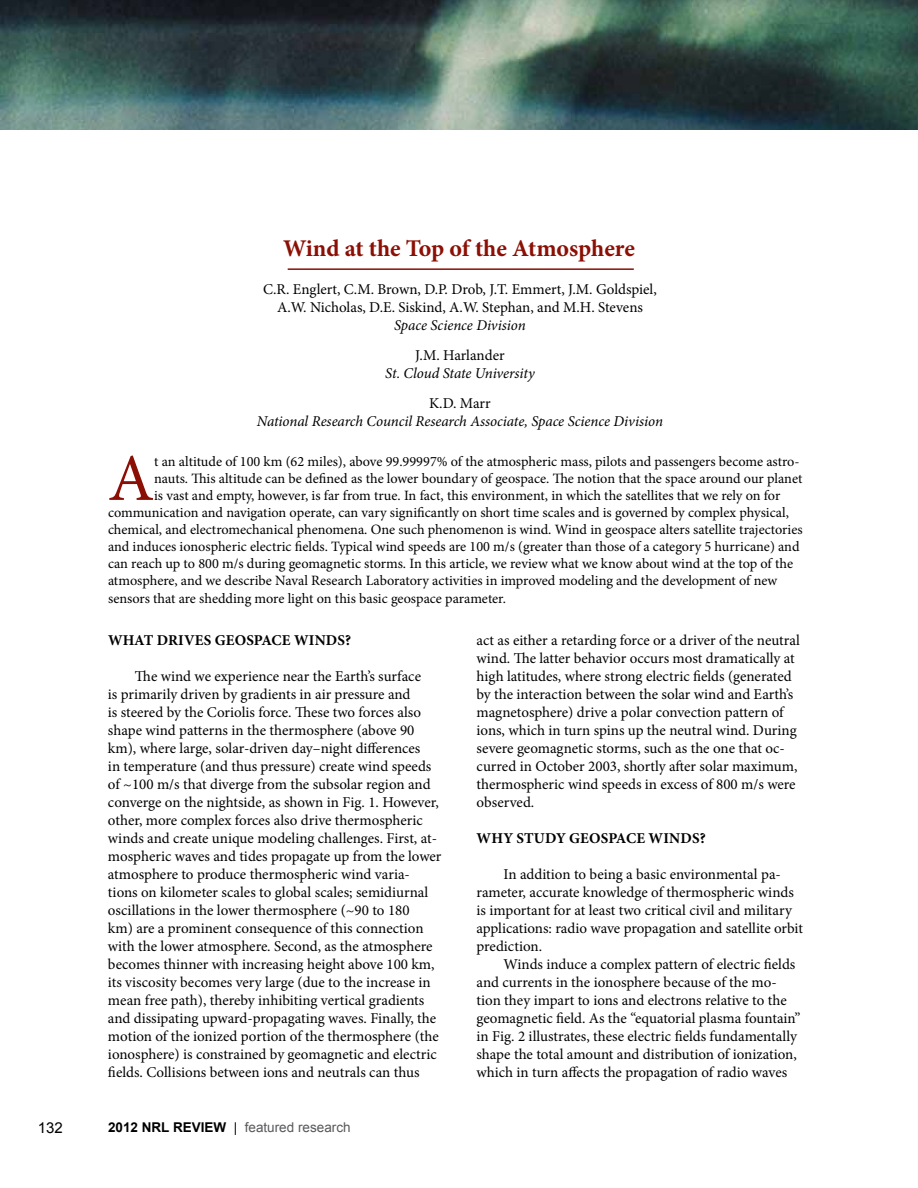
<style>
.page{position:relative;width:918px;height:1188px;background:#fff}
.page>*{position:absolute;margin:0;border:0;box-sizing:border-box;transform-origin:0 0}
.t1{font:66.9px "Minion Pro";color:#8b0f04}
.t2{font:700 24px "Minion Pro";letter-spacing:-.005em;color:#8b0f04}
.t3{font:15px/18px "Minion Pro";color:#000}
.t4{font:italic 15px "Minion Pro";letter-spacing:-.005em;color:#000}
.t5{font:700 15px "Minion Pro";letter-spacing:.01em;color:#000}
.t6{font:15px "Arial";color:#000}
.t7{font:14.25px "Minion Pro";color:#000}
.t8{font:13.5px "Arial";color:#58595b}
.s1{font-weight:700;color:#000}
.s2{color:#000}
</style>
<div class="page">
<hr style="left:288px;top:268px;width:346px;height:2px;background:#8b0f04">
<img style="left:1px;top:0;width:917px;height:130px">
<h2 class="t2" style="left:283px;top:232px;width:353px">WIND AT THE TOP OF THE ATMOSPHERE</h2>
<p class="t3" style="left:263px;top:280px;width:395px;text-align:center">C.R. Englert, C.M. Brown, D.P. Drob, J.T. Emmert, J.M. Goldspiel,<br>A.W. Nicholas, D.E. Siskind, A.W. Stephan, and M.H. Stevens</p>
<p class="t4" style="left:394px;top:315px;width:133px">Space Science Division</p>
<p class="t3" style="left:415px;top:346px;width:91px">J.M. Harlander</p>
<p class="t4" style="left:385px;top:363px;width:151px">St. Cloud State University</p>
<p class="t3" style="left:429px;top:394px;width:63px">K.D. Marr</p>
<p class="t4" style="left:257px;top:411px;width:408px">National Research Council Research Associate, Space Science Division</p>
<h1 class="t1" style="left:108px;top:434px;width:48px">A</h1>
<p class="t7" style="left:154px;top:452px;width:647px">t an altitude of 100 km (62 miles), above 99.99997% of the atmospheric mass, pilots and passengers become astro-</p>
<p class="t7" style="left:154px;top:469px;width:650px">nauts. This altitude can be defined as the lower boundary of geospace. The notion that the space around our planet</p>
<p class="t7" style="left:154px;top:486px;width:628px">is vast and empty, however, is far from true. In fact, this environment, in which the satellites that we rely on for</p>
<p class="t7" style="left:108px;top:503px;width:682px">communication and navigation operate, can vary significantly on short time scales and is governed by complex physical,</p>
<p class="t7" style="left:108px;top:520px;width:696px">chemical, and electromechanical phenomena. One such phenomenon is wind. Wind in geospace alters satellite trajectories</p>
<p class="t7" style="left:108px;top:537px;width:693px">and induces ionospheric electric fields. Typical wind speeds are 100 m/s (greater than those of a category 5 hurricane) and</p>
<p class="t7" style="left:108px;top:554px;width:687px">can reach up to 800 m/s during geomagnetic storms. In this article, we review what we know about wind at the top of the</p>
<p class="t7" style="left:108px;top:571px;width:671px">atmosphere, and we describe Naval Research Laboratory activities in improved modeling and the development of new</p>
<p class="t7" style="left:108px;top:588px;width:399px">sensors that are shedding more light on this basic geospace parameter.</p>
<p class="t3" style="left:477px;top:632px;width:325px">act as either a retarding force or a driver of the neutral wind. The latter behavior occurs most dramatically at high latitudes, where strong electric fields (generated by the interaction between the solar wind and Earth’s magnetosphere) drive a polar convection pattern of ions, which in turn spins up the neutral wind. During severe geomagnetic storms, such as the one that oc&shy;curred in October 2003, shortly after solar maximum, thermospheric wind speeds in excess of 800 m/s were observed.</p>
<p class="t5" style="left:477px;top:828px;width:197px">WHY STUDY GEOSPACE WIND</p>
<p class="t5" style="left:692px;top:828px;width:15px">S?</p>
<p class="t3" style="left:477px;top:866px;width:328px;text-indent:27px">In addition to being a basic environmental pa&shy;rameter, accurate knowledge of thermospheric winds is important for at least two critical civil and military applications: radio wave propagation and satellite orbit prediction.</p>
<p class="t3" style="left:477px;top:956px;width:326px;text-indent:27px">Winds induce a complex pattern of electric fields and currents in the ionosphere because of the mo&shy;tion they impart to ions and electrons relative to the geomagnetic field. As the “equatorial plasma fountain” in Fig. 2 illustrates, these electric fields fundamentally shape the total amount and distribution of ionization, which in turn affects the propagation of radio waves</p>
<p class="t5" style="left:108px;top:630px;width:211px">WHAT DRIVES GEOSPACE WIND</p>
<p class="t5" style="left:338px;top:630px;width:15px">S?</p>
<p class="t3" style="left:108px;top:668px;width:335px;text-indent:27px">The wind we experience near the Earth’s surface<br>is primarily driven by gradients in air pressure and<br>is steered by the Coriolis force. These two forces also shape wind patterns in the thermosphere (above 90 km), where large, solar-driven day–night differences<br>in temperature (and thus pressure) create wind speeds of ~100 m/s that diverge from the subsolar region and converge on the nightside, as shown in Fig. 1. However, other, more complex forces also drive thermospheric winds and create unique modeling challenges. First, at&shy;mospheric waves and tides propagate up from the lower atmosphere to produce thermospheric wind varia&shy;tions on kilometer scales to global scales; semidiurnal oscillations in the lower thermosphere (~90 to 180<br>km) are a prominent consequence of this connection with the lower atmosphere. Second, as the atmosphere becomes thinner with increasing height above 100 km, its viscosity becomes very large (due to the increase in mean free path), thereby inhibiting vertical gradients and dissipating upward-propagating waves. Finally, the motion of the ionized portion of the thermosphere (the ionosphere) is constrained by geomagnetic and electric fields. Collisions between ions and neutrals can thus</p>
<p class="t6" style="left:38px;top:1118px;width:27px">132</p>
<p class="t8" style="left:108px;top:1119px;width:244px"><span class="s1">2012 NRL REVIEW</span> <span class="s2">|</span> featured research</p>
</div>
